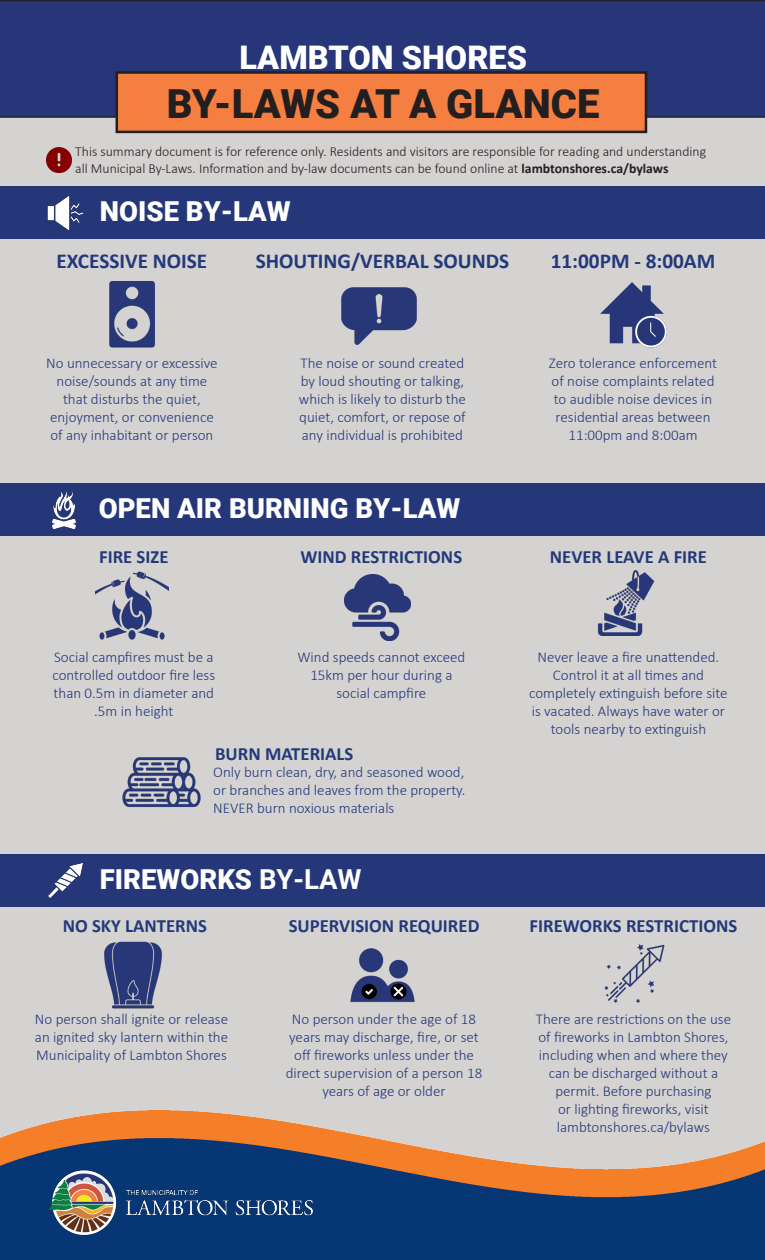
<style>
.page{position:relative;width:765px;height:1260px;background:#fff}
.page>*{position:absolute;margin:0;border:0;box-sizing:border-box;transform-origin:0 0}
.t1{font:900 40px "Roboto";color:#231f20}
.t2{font:900 32.5px "Roboto";color:#fff}
.t3{font:900 27.5px "Roboto";color:#fff}
.t4{font:700 21.25px "Calibri";color:#24397a}
.t5{font:700 18.75px "Calibri";color:#24397a}
.t6{font:300 15px/18px "Calibri";color:#253779;text-align:center}
.t7{font:300 13.75px/16.5px "Calibri";color:#231f20}
.s1{font-weight:700}
</style>
<div class="page">
<div style="left:0;top:2px;width:765px;height:1258px;background:#d4d3d2"></div>
<img style="left:109px;top:281px;width:46px;height:66px">
<img style="left:350px;top:948px;width:65px;height:55px">
<img style="left:0;top:1110px;width:765px;height:150px">
<img style="left:45px;top:1166px;width:272px;height:74px">
<div style="left:0;top:0;width:765px;height:118px;background:#263679"></div>
<div style="left:117px;top:73px;width:529px;height:59px;background:#f47f41"></div>
<div style="left:116px;top:71px;width:531px;height:62px;border:2px solid #231f20"></div>
<img style="left:96px;top:571px;width:72px;height:69px">
<img style="left:46px;top:148px;width:25px;height:24px">
<img style="left:600px;top:282px;width:67px;height:66px">
<img style="left:597px;top:571px;width:58px;height:65px">
<img style="left:122px;top:757px;width:79px;height:50px">
<img style="left:344px;top:575px;width:66px;height:65px">
<img style="left:104px;top:941px;width:58px;height:68px">
<img style="left:604px;top:944px;width:61px;height:59px">
<div style="left:0;top:187px;width:765px;height:52px;background:#253779"></div>
<div style="left:0;top:484px;width:765px;height:52px;background:#253779"></div>
<div style="left:0;top:854px;width:765px;height:53px;background:#253779"></div>
<img style="left:47px;top:196px;width:37px;height:34px">
<img style="left:52px;top:491px;width:24px;height:38px">
<img style="left:48px;top:863px;width:35px;height:35px">
<img style="left:341px;top:287px;width:76px;height:58px">
<h2 class="t2" style="left:239px;top:35px;width:289px">LAMBTON SHORES</h2>
<h1 class="t1" style="left:167px;top:76px;width:434px">BY-LAWS AT A GLANCE</h1>
<p class="t7" style="left:75px;top:143px;width:632px">This summary document is for reference only. Residents and visitors are responsible for reading and understanding all Municipal By-Laws. Information and by-law documents can be found online at <span class="s1">lambtonshores.ca/bylaws</span></p>
<h3 class="t3" style="left:100px;top:192px;width:192px">NOISE BY-LAW</h3>
<h3 class="t4" style="left:57px;top:246px;width:152px">EXCESSIVE NOISE</h3>
<p class="t6" style="left:46px;top:354px;width:173px">No unnecessary or excessive noise/sounds at any time that disturbs the quiet, enjoyment, or convenience of any inhabitant or person</p>
<h3 class="t4" style="left:256px;top:246px;width:255px">SHOUTING/VERBAL SOUNDS</h3>
<p class="t6" style="left:299px;top:354px;width:169px;text-align:left">The noise or sound created by loud shouting or talking, which is likely to disturb the quiet, comfort, or repose of any individual is prohibited</p>
<h3 class="t3" style="left:99px;top:489px;width:363px">OPEN AIR BURNING BY-LAW</h3>
<h3 class="t4" style="left:551px;top:246px;width:166px">11:00PM - 8:00AM</h3>
<p class="t6" style="left:549px;top:354px;width:170px">Zero tolerance enforcement of noise complaints related to audible noise devices in residential areas between<br>11:00pm and 8:00am</p>
<p class="t5" style="left:99px;top:543px;width:71px">FIRE SIZE</p>
<p class="t5" style="left:301px;top:543px;width:163px">WIND RESTRICTIONS</p>
<p class="t5" style="left:550px;top:543px;width:159px">NEVER LEAVE A FIRE</p>
<p class="t6" style="left:52px;top:648px;width:164px">Social campfires must be a controlled outdoor fire less than 0.5m in diameter and .5m in height</p>
<p class="t6" style="left:529px;top:648px;width:200px">Never leave a fire unattended.<br>Control it at all times and completely extinguish before site is vacated. Always have water or tools nearby to extinguish</p>
<p class="t6" style="left:297px;top:648px;width:170px">Wind speeds cannot exceed<br>15km per hour during a social campfire</p>
<p class="t5" style="left:215px;top:741px;width:140px">BURN MATERIALS</p>
<p class="t6" style="left:213px;top:763px;width:254px;text-align:justify">Only burn clean, dry, and seasoned wood, or branches and leaves from the property.<br>NEVER burn noxious materials</p>
<h3 class="t3" style="left:100px;top:860px;width:263px">FIREWORKS <span class="s1">BY-LAW</span></h3>
<p class="t5" style="left:63px;top:913px;width:146px">NO SKY LANTERNS</p>
<p class="t5" style="left:289px;top:913px;width:192px">SUPERVISION REQUIRED</p>
<p class="t5" style="left:530px;top:913px;width:209px">FIREWORKS RESTRICTIONS</p>
<p class="t6" style="left:35px;top:1010px;width:195px;text-align:justify">No person shall ignite or release an ignited sky lantern within the Municipality of Lambton Shores</p>
<p class="t6" style="left:286px;top:1010px;width:198px">No person under the age of 18 years may discharge, fire, or set off fireworks unless under the direct supervision of a person 18 years of age or older</p>
<p class="t6" style="left:536px;top:1010px;width:197px">There are restrictions on the use of fireworks in Lambton Shores, including when and where they can be discharged without a permit. Before purchasing<br>or lighting fireworks, visit lambtonshores.ca/bylaws</p>
</div>
